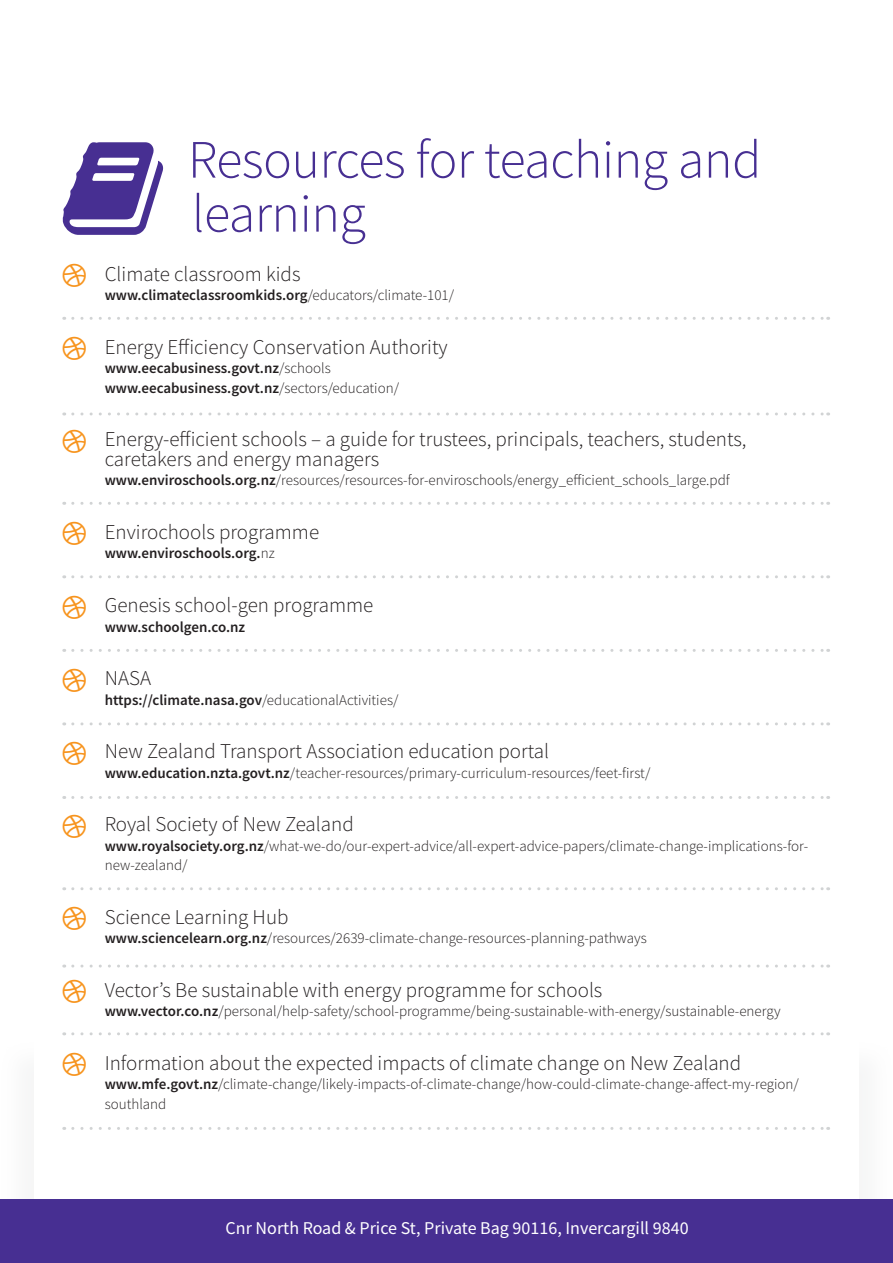
<style>
.page{position:relative;width:893px;height:1263px;background:#fff}
.page>*{position:absolute;margin:0;border:0;box-sizing:border-box;transform-origin:0 0}
.t1{font:300 54px/54px "Source Sans Pro";letter-spacing:-.01em;color:#472f92}
.t2{font:300 21px/19.5px "Source Sans Pro";color:#231f20}
.t3{font:18px "Source Sans Pro";color:#fff}
.t4{font:300 15px/19.5px "Source Sans Pro";color:#231f20}
.t5{font:600 15px/19.5px "Source Sans Pro";color:#231f20}
.s1{font-weight:300}
.s2{font-weight:600}
</style>
<div class="page">
<div style="left:0;top:1040px;width:314px;height:207px;background:#fbfcfc"></div>
<div style="left:34px;top:1042px;width:278px;height:170px;background:#fff"></div>
<div style="left:580px;top:1040px;width:313px;height:207px;background:#fbfbfb"></div>
<div style="left:581px;top:1042px;width:278px;height:170px;background:#fff"></div>
<div style="left:0;top:1199px;width:893px;height:64px;background:#472f92"></div>
<svg style="left:73px;top:317px;width:756px;height:3px"></svg>
<svg style="left:73px;top:412px;width:756px;height:3px"></svg>
<svg style="left:73px;top:502px;width:756px;height:3px"></svg>
<svg style="left:73px;top:575px;width:756px;height:3px"></svg>
<svg style="left:73px;top:649px;width:756px;height:3px"></svg>
<svg style="left:73px;top:722px;width:756px;height:3px"></svg>
<svg style="left:73px;top:796px;width:756px;height:3px"></svg>
<svg style="left:73px;top:887px;width:756px;height:3px"></svg>
<svg style="left:73px;top:964px;width:756px;height:3px"></svg>
<svg style="left:73px;top:1032px;width:756px;height:3px"></svg>
<svg style="left:73px;top:1127px;width:756px;height:3px"></svg>
<h1 class="t1" style="left:188px;top:133px;width:575px">Resources for teaching and learning</h1>
<h2 class="t2" style="left:105px;top:264px;width:197px">Climate classroom kids</h2>
<p class="t5" style="left:105px;top:285px;width:351px">www.climateclassroomkids.org<span class="s1">/educators/climate-101/</span></p>
<h2 class="t2" style="left:105px;top:337px;width:344px">Energy Efficiency Conservation Authority</h2>
<p class="t5" style="left:105px;top:359px;width:296px">www.eecabusiness.govt.nz<span class="s1">/schools </span>www.eecabusiness.govt.nz<span class="s1">/sectors/education/</span></p>
<h2 class="t2" style="left:105px;top:430px;width:643px">Energy-efficient schools – a guide for trustees, principals, teachers, students, caretakers and energy managers</h2>
<p class="t4" style="left:105px;top:471px;width:626px"><span class="s2">www.enviroschools.org.nz</span>/resources/resources-for-enviroschools/energy_efficient_schools_large.pdf</p>
<h2 class="t2" style="left:105px;top:522px;width:216px">Envirochools programme</h2>
<p class="t5" style="left:105px;top:544px;width:172px">www.enviroschools.org.<span class="s1">nz</span></p>
<h2 class="t2" style="left:105px;top:595px;width:270px">Genesis school-gen programme</h2>
<p class="t5" style="left:105px;top:617px;width:142px">www.schoolgen.co.nz</p>
<h2 class="t2" style="left:105px;top:668px;width:48px">NASA</h2>
<p class="t5" style="left:105px;top:690px;width:295px">https://climate.nasa.gov<span class="s1">/educationalActivities/</span></p>
<h2 class="t2" style="left:105px;top:741px;width:446px">New Zealand Transport Association education portal</h2>
<p class="t4" style="left:105px;top:763px;width:547px"><span class="s2">www.education.nzta.govt.nz</span>/teacher-resources/primary-curriculum-resources/feet-first/</p>
<h2 class="t2" style="left:105px;top:814px;width:250px">Royal Society of New Zealand</h2>
<p class="t4" style="left:105px;top:836px;width:705px"><span class="s2">www.royalsociety.org.nz</span>/what-we-do/our-expert-advice/all-expert-advice-papers/climate-change-implications-for&shy;new-zealand/</p>
<h2 class="t2" style="left:105px;top:907px;width:185px">Science Learning Hub</h2>
<p class="t4" style="left:105px;top:928px;width:543px"><span class="s2">www.sciencelearn.org.nz</span>/resources/2639-climate-change-resources-planning-pathways</p>
<h2 class="t2" style="left:105px;top:980px;width:499px">Vector’s Be sustainable with energy programme for schools</h2>
<p class="t4" style="left:105px;top:1001px;width:677px"><span class="s2">www.vector.co.nz</span>/personal/help-safety/school-programme/being-sustainable-with-energy/sustainable-energy</p>
<h2 class="t2" style="left:105px;top:1053px;width:638px">Information about the expected impacts of climate change on New Zealand</h2>
<p class="t4" style="left:105px;top:1074px;width:696px"><span class="s2">www.mfe.govt.nz</span>/climate-change/likely-impacts-of-climate-change/how-could-climate-change-affect-my-region/ southland</p>
<p class="t3" style="left:226px;top:1216px;width:464px">Cnr North Road &amp; Price St, Private Bag 90116, Invercargill 9840</p>
</div>
